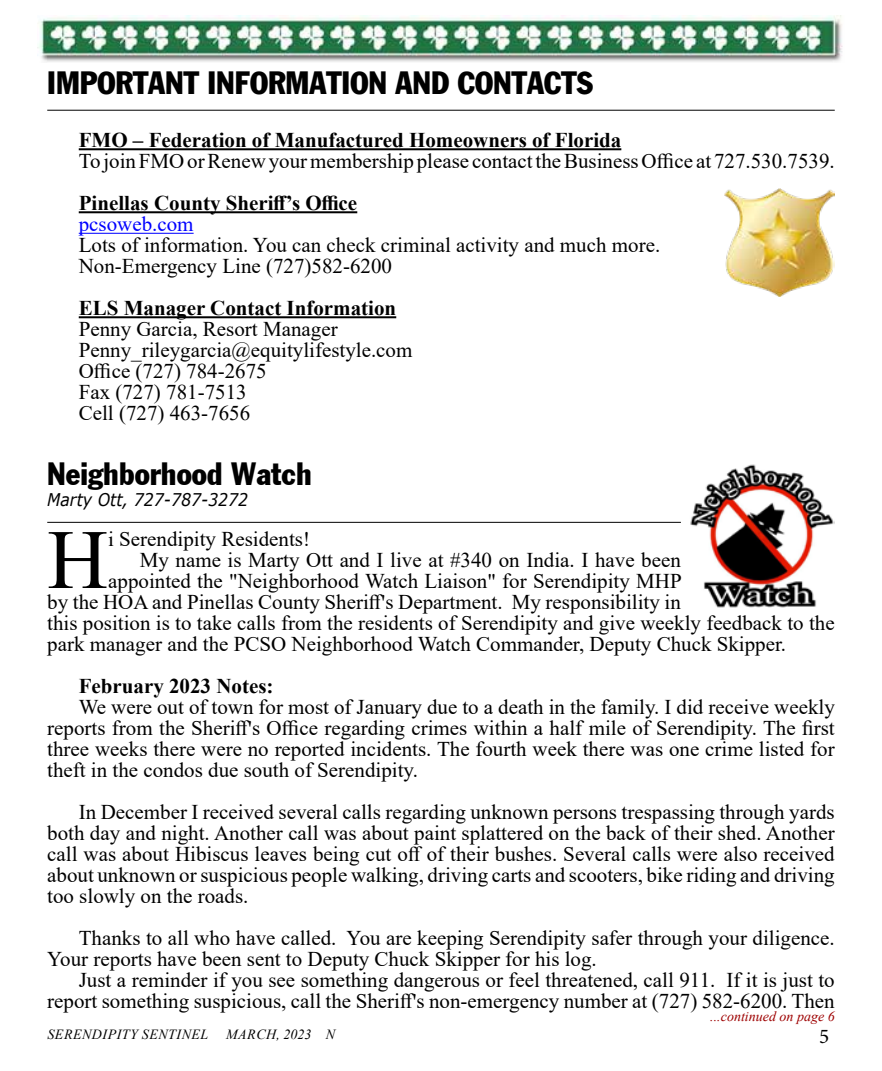
<style>
.page{position:relative;width:882px;height:1071px;background:#fff}
.page>*{position:absolute;margin:0;border:0;box-sizing:border-box;transform-origin:0 0}
.t1{font:84.35px "Times New Roman";color:#000}
.t2{font:31.5px "Franklin Gothic Condensed";color:#000}
.t3{font:21px/21px "Times New Roman";color:#000}
.t4{font:700 21px "Times New Roman";color:#000}
.t5{font:21px "Times New Roman";color:#00f}
.t6{font:21px "Minion Pro";color:#000}
.t7{font:italic 17.5px "Verdana";color:#000;scale:.9 1}
.t8{font:italic 14px "Times New Roman";letter-spacing:.035em;color:#000}
.t9{font:italic 14px "Times New Roman";color:#9e0000}
</style>
<div class="page">
<img style="left:37px;top:16px;width:806px;height:46px">
<hr style="left:47px;top:110px;width:788px;height:1px;background:#000">
<hr style="left:79px;top:148px;width:542px;height:2px;background:#000">
<hr style="left:79px;top:211px;width:278px;height:2px;background:#000">
<hr style="left:79px;top:233px;width:115px;height:1px;background:#00f">
<hr style="left:79px;top:316px;width:317px;height:2px;background:#000">
<img style="left:725px;top:189px;width:110px;height:108px">
<hr style="left:47px;top:522px;width:634px;height:1px;background:#000">
<img style="left:690px;top:464px;width:145px;height:144px">
<h2 class="t2" style="left:47px;top:64px;width:547px">IMPORTANT INFORMATION AND CONTACTS</h2>
<p class="t4" style="left:79px;top:125px;width:544px">FMO – Federation of Manufactured Homeowners of Florida</p>
<p class="t3" style="left:79px;top:150px;width:758px">To join FMO or Renew your membership please contact the Business Office at 727.530.7539.</p>
<p class="t4" style="left:79px;top:188px;width:280px">Pinellas County Sheriff’s Office</p>
<p class="t5" style="left:79px;top:209px;width:116px">pcsoweb.com</p>
<p class="t3" style="left:79px;top:234px;width:583px">Lots of information. You can check criminal activity and much more.<br>Non-Emergency Line (727)582-6200</p>
<p class="t4" style="left:79px;top:293px;width:319px">ELS Manager Contact Information</p>
<p class="t3" style="left:79px;top:318px;width:335px">Penny Garcia, Resort Manager<br>Penny_rileygarcia@equitylifestyle.com<br>Office (727) 784-2675<br>Fax (727) 781-7513<br>Cell (727) 463-7656</p>
<h2 class="t2" style="left:47px;top:455px;width:266px">Neighborhood Watch</h2>
<p class="t7" style="left:47px;top:488px;width:225px">Marty Ott, 727-787-3272</p>
<h1 class="t1" style="left:47px;top:500px;width:62px">H</h1>
<p class="t3" style="left:108px;top:528px;width:203px">i Serendipity Residents!</p>
<p class="t3" style="left:140px;top:549px;width:543px">My name is Marty Ott and I live at #340 on India. I have been</p>
<p class="t3" style="left:108px;top:570px;width:575px">appointed the "Neighborhood Watch Liaison" for Serendipity MHP</p>
<p class="t3" style="left:47px;top:591px;width:635px">by the HOA and Pinellas County Sheriff's Department. My responsibility in</p>
<p class="t3" style="left:47px;top:612px;width:789px">this position is to take calls from the residents of Serendipity and give weekly feedback to the</p>
<p class="t3" style="left:47px;top:633px;width:740px">park manager and the PCSO Neighborhood Watch Commander, Deputy Chuck Skipper.</p>
<p class="t4" style="left:79px;top:671px;width:196px">February 2023 Notes:</p>
<p class="t3" style="left:47px;top:696px;width:789px;text-align:justify;text-indent:32px">We were out of town for most of January due to a death in the family. I did receive weekly reports from the Sheriff's Office regarding crimes within a half mile of Serendipity. The first three weeks there were no reported incidents. The fourth week there was one crime listed for theft in the condos due south of Serendipity.</p>
<p class="t3" style="left:47px;top:801px;width:789px;text-align:justify;text-indent:32px">In December I received several calls regarding unknown persons trespassing through yards both day and night. Another call was about paint splattered on the back of their shed. Another call was about Hibiscus leaves being cut off of their bushes. Several calls were also received about unknown or suspicious people walking, driving carts and scooters, bike riding and driving too slowly on the roads.</p>
<p class="t3" style="left:47px;top:927px;width:789px;text-indent:32px">Thanks to all who have called. You are keeping Serendipity safer through your diligence.<br>Your reports have been sent to Deputy Chuck Skipper for his log.</p>
<p class="t3" style="left:47px;top:969px;width:789px;text-align:right">Just a reminder if you see something dangerous or feel threatened, call 911. If it is just to report something suspicious, call the Sheriff's non-emergency number at (727) 582-6200. Then</p>
<p class="t9" style="left:710px;top:1007px;width:126px">...continued on page 6</p>
<p class="t8" style="left:47px;top:1024px;width:162px">SERENDIPITY SENTINEL</p>
<p class="t8" style="left:226px;top:1024px;width:111px">MARCH, 2023 N</p>
<p class="t6" style="left:819px;top:1023px;width:12px">5</p>
</div>
